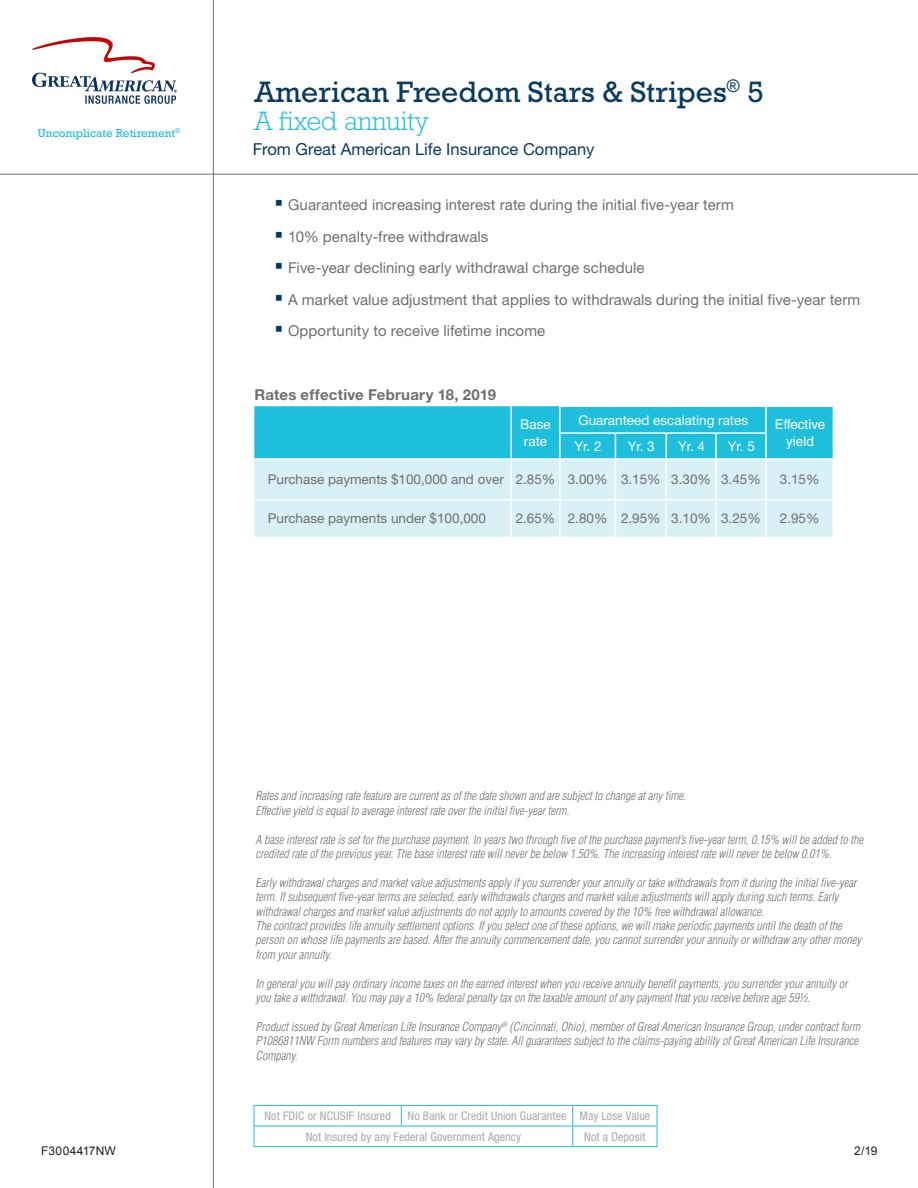
<style>
.page{position:relative;width:918px;height:1188px;background:#fff}
.page>*{position:absolute;margin:0;border:0;box-sizing:border-box;transform-origin:0 0}
.t1{font:30px "Rockwell Std";color:#093a5f}
.t2{font:300 27px "Rockwell Std";color:#1ebfdc}
.t3{font:16.5px "Helvetica Neue LT Std";color:#093a5f}
.t4{font:15px "Helvetica Neue LT Std";letter-spacing:.005em;color:#6e6f72}
.t5{font:700 15px "Helvetica Neue LT Std";letter-spacing:.015em;color:#6e6f72}
.t6{font:13.5px "Helvetica Neue LT Std";color:#6e6f72}
.t7{font:13.5px/16.2px "Helvetica Neue LT Std";color:#fff}
.t8{font:13.5px/16.2px "Helvetica LT Std";color:#fff;text-align:center}
.t9{font:italic 300 condensed 12px/14.4px "Helvetica LT Std";color:#6e6f72}
.t10{font:condensed 12px "Helvetica Neue LT Std";letter-spacing:.01em;color:#a9a8aa}
.t11{font:12px "Arial";letter-spacing:.01em;color:#231f20}
.t12{font:11.85px "Rockwell Std";color:#1ebfdc}
</style>
<div class="page">
<div style="left:254px;top:460px;width:579px;height:77px;background:#d8f0f6"></div>
<hr style="left:511px;top:460px;width:1px;height:39px;background:#fff">
<hr style="left:511px;top:500px;width:1px;height:37px;background:#fff">
<hr style="left:559px;top:460px;width:2px;height:39px;background:#fff">
<hr style="left:615px;top:460px;width:1px;height:39px;background:#fff">
<hr style="left:666px;top:460px;width:1px;height:39px;background:#fff">
<hr style="left:715px;top:460px;width:2px;height:39px;background:#fff">
<hr style="left:765px;top:460px;width:2px;height:39px;background:#fff">
<hr style="left:559px;top:500px;width:2px;height:37px;background:#fff">
<hr style="left:615px;top:500px;width:1px;height:37px;background:#fff">
<hr style="left:666px;top:500px;width:1px;height:37px;background:#fff">
<hr style="left:715px;top:500px;width:2px;height:37px;background:#fff">
<hr style="left:765px;top:500px;width:2px;height:37px;background:#fff">
<div style="left:254px;top:406px;width:579px;height:52px;background:#1ebfdc"></div>
<hr style="left:254px;top:499px;width:257px;height:1px;background:#fff">
<hr style="left:511px;top:499px;width:49px;height:1px;background:#fff">
<hr style="left:560px;top:499px;width:55px;height:1px;background:#fff">
<hr style="left:615px;top:499px;width:51px;height:1px;background:#fff">
<hr style="left:666px;top:499px;width:50px;height:1px;background:#fff">
<hr style="left:716px;top:499px;width:50px;height:1px;background:#fff">
<hr style="left:766px;top:499px;width:68px;height:1px;background:#fff">
<hr style="left:559px;top:407px;width:2px;height:25px;background:#fff">
<hr style="left:559px;top:434px;width:2px;height:24px;background:#fff">
<hr style="left:213px;top:0;width:1px;height:1188px;background:#6e6f72">
<hr style="left:254px;top:1105px;width:147px;height:1px;background:#1ebfdc">
<hr style="left:401px;top:1105px;width:172px;height:1px;background:#1ebfdc">
<hr style="left:573px;top:1105px;width:84px;height:1px;background:#1ebfdc">
<svg style="left:401px;top:1106px;width:1px;height:20px"></svg>
<svg style="left:254px;top:1106px;width:1px;height:40px"></svg>
<hr style="left:254px;top:1126px;width:147px;height:1px;background:#1ebfdc">
<hr style="left:254px;top:1146px;width:147px;height:1px;background:#1ebfdc">
<hr style="left:401px;top:1146px;width:172px;height:1px;background:#1ebfdc">
<hr style="left:401px;top:1126px;width:172px;height:1px;background:#1ebfdc">
<svg style="left:572px;top:1106px;width:1px;height:40px"></svg>
<hr style="left:573px;top:1126px;width:84px;height:1px;background:#1ebfdc">
<svg style="left:657px;top:1106px;width:1px;height:40px"></svg>
<hr style="left:573px;top:1146px;width:84px;height:1px;background:#1ebfdc">
<hr style="left:0;top:174px;width:918px;height:1px;background:#6e6f72">
<img style="left:32px;top:38px;width:144px;height:66px">
<p class="t12" style="left:38px;top:126px;width:144px">Uncomplicate Retirement<sup>®</sup></p>
<p class="t1" style="left:254px;top:74px;width:511px">American Freedom Stars &amp; Stripes<sup>®</sup> 5</p>
<p class="t2" style="left:254px;top:106px;width:176px">A fixed annuity</p>
<p class="t3" style="left:253px;top:139px;width:343px">From Great American Life Insurance Company</p>
<p class="t4" style="left:288px;top:196px;width:447px">Guaranteed increasing interest rate during the initial five-year term</p>
<p class="t4" style="left:288px;top:227px;width:202px">10% penalty-free withdrawals</p>
<p class="t4" style="left:288px;top:259px;width:358px">Five-year declining early withdrawal charge schedule</p>
<p class="t4" style="left:288px;top:290px;width:574px">A market value adjustment that applies to withdrawals during the initial five-year term</p>
<p class="t4" style="left:288px;top:322px;width:259px">Opportunity to receive lifetime income</p>
<p class="t5" style="left:254px;top:385px;width:243px">Rates effective February 18, 2019</p>
<p class="t7" style="left:520px;top:416px;width:32px">Base rate</p>
<p class="t7" style="left:578px;top:411px;width:171px">Guaranteed escalating rates</p>
<p class="t8" style="left:775px;top:417px;width:52px">Effective yield</p>
<p class="t7" style="left:575px;top:438px;width:29px">Yr. 2</p>
<p class="t7" style="left:628px;top:438px;width:29px">Yr. 3</p>
<p class="t7" style="left:678px;top:438px;width:29px">Yr. 4</p>
<p class="t7" style="left:728px;top:438px;width:29px">Yr. 5</p>
<p class="t6" style="left:268px;top:471px;width:238px">Purchase payments $100,000 and over</p>
<p class="t6" style="left:516px;top:471px;width:41px">2.85%</p>
<p class="t6" style="left:568px;top:471px;width:41px">3.00%</p>
<p class="t6" style="left:621px;top:471px;width:41px">3.15%</p>
<p class="t6" style="left:671px;top:471px;width:41px">3.30%</p>
<p class="t6" style="left:721px;top:471px;width:41px">3.45%</p>
<p class="t6" style="left:780px;top:471px;width:41px">3.15%</p>
<p class="t6" style="left:268px;top:511px;width:220px">Purchase payments under $100,000</p>
<p class="t6" style="left:516px;top:511px;width:41px">2.65%</p>
<p class="t6" style="left:568px;top:511px;width:41px">2.80%</p>
<p class="t6" style="left:621px;top:511px;width:41px">2.95%</p>
<p class="t6" style="left:671px;top:511px;width:41px">3.10%</p>
<p class="t6" style="left:721px;top:511px;width:41px">3.25%</p>
<p class="t6" style="left:780px;top:511px;width:41px">2.95%</p>
<p class="t9" style="left:255px;top:789px;width:432px">Rates and increasing rate feature are current as of the date shown and are subject to change at any time.</p>
<p class="t9" style="left:255px;top:803px;width:315px">Effective yield is equal to average interest rate over the initial five-year term.</p>
<p class="t9" style="left:255px;top:832px;width:609px">A base interest rate is set for the purchase payment. In years two through five of the purchase payment’s five-year term, 0.15% will be added to the credited rate of the previous year. The base interest rate will never be below 1.50%. The increasing interest rate will never be below 0.01%.</p>
<p class="t9" style="left:255px;top:875px;width:603px">Early withdrawal charges and market value adjustments apply if you surrender your annuity or take withdrawals from it during the initial five-year term. If subsequent five-year terms are selected, early withdrawals charges and market value adjustments will apply during such terms. Early withdrawal charges and market value adjustments do not apply to amounts covered by the 10% free withdrawal allowance.</p>
<p class="t9" style="left:255px;top:919px;width:607px">The contract provides life annuity settlement options. If you select one of these options, we will make periodic payments until the death of the person on whose life payments are based. After the annuity commencement date, you cannot surrender your annuity or withdraw any other money from your annuity.</p>
<p class="t9" style="left:255px;top:976px;width:593px">In general you will pay ordinary income taxes on the earned interest when you receive annuity benefit payments, you surrender your annuity or you take a withdrawal. You may pay a 10% federal penalty tax on the taxable amount of any payment that you receive before age 59½.</p>
<p class="t9" style="left:255px;top:1019px;width:606px">Product issued by Great American Life Insurance Company<sup>®</sup> (Cincinnati, Ohio), member of Great American Insurance Group, under contract form<br>P1086811NW Form numbers and features may vary by state. All guarantees subject to the claims-paying ability of Great American Life Insurance<br>Company.</p>
<p class="t10" style="left:264px;top:1109px;width:128px">Not FDIC or NCUSIF Insured</p>
<p class="t10" style="left:407px;top:1109px;width:161px">No Bank or Credit Union Guarantee</p>
<p class="t10" style="left:579px;top:1109px;width:72px">May Lose Value</p>
<p class="t10" style="left:306px;top:1129px;width:217px">Not Insured by any Federal Government Agency</p>
<p class="t10" style="left:584px;top:1129px;width:63px">Not a Deposit</p>
<p class="t11" style="left:41px;top:1143px;width:76px">F3004417NW</p>
<p class="t11" style="left:854px;top:1143px;width:25px">2/19</p>
</div>
